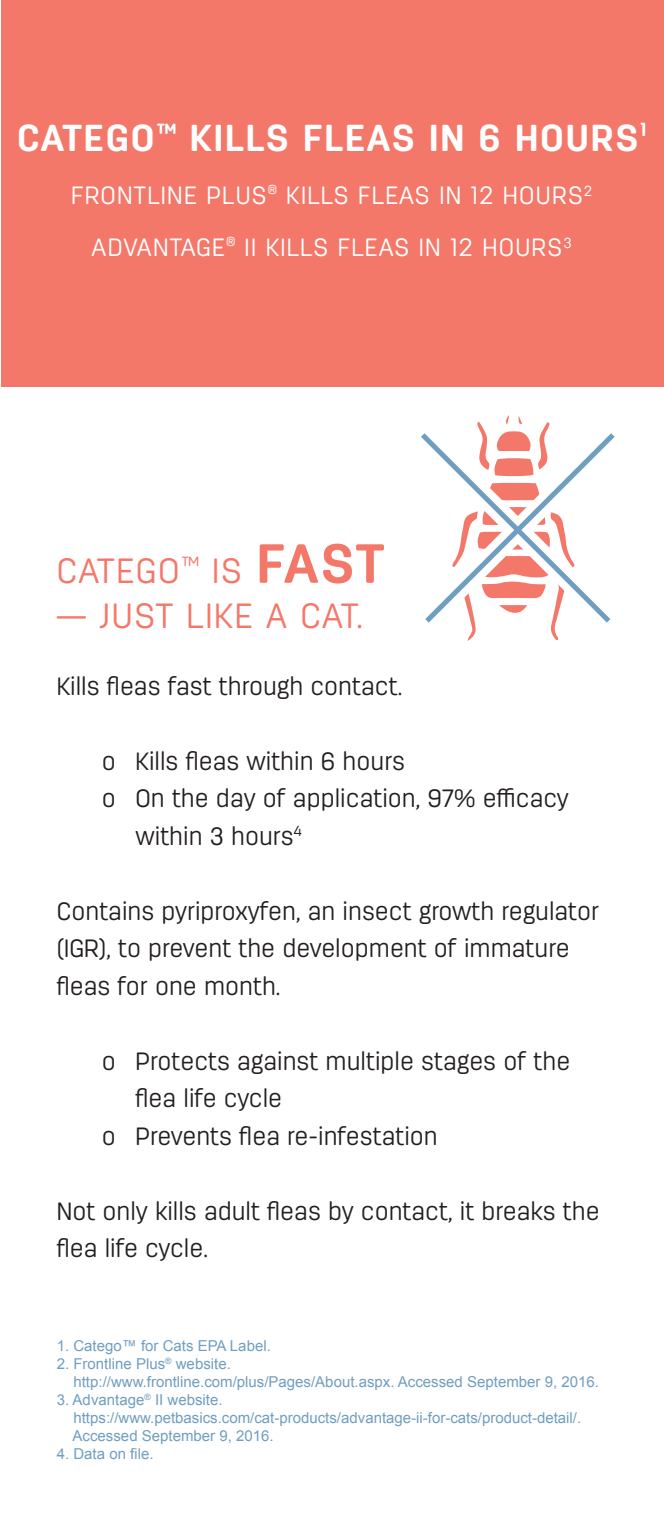
<style>
.page{position:relative;width:664px;height:1530px;background:#fff}
.page>*{position:absolute;margin:0;border:0;box-sizing:border-box;transform-origin:0 0}
.t1{font:700 37.5px "Antartida Rounded";letter-spacing:.05em;color:#fff}
.t2{font:300 35px "Antartida Rounded";letter-spacing:.05em;color:#f3786a}
.t3{font:300 25px/37.5px "Antartida Rounded";color:#231f20}
.t4{font:300 25px/52.5px "Antartida Rounded";letter-spacing:.05em;color:#fff;text-align:center}
.t5{font:15px/18px "Arial";color:#6f9ec0}
.s1{font-weight:700;font-size:55px}
</style>
<div class="page">
<div style="left:1px;top:0;width:663px;height:387px;background:#f3786a"></div>
<svg style="left:421px;top:415px;width:194px;height:226px"></svg>
<h1 class="t1" style="left:17px;top:117px;width:631px">CATEGO<sup>™</sup> KILLS FLEAS IN 6 HOURS<sup>1</sup></h1>
<p class="t4" style="left:71px;top:169px;width:523px">FRONTLINE PLUS<sup>®</sup> KILLS FLEAS IN 12 HOURS<sup>2<br></sup>ADVANTAGE<sup>®</sup> II KILLS FLEAS IN 12 HOURS<sup>3</sup></p>
<h2 class="t2" style="left:57px;top:551px;width:329px">CATEGO<sup>™</sup> IS <span class="s1">FAST</span></h2>
<h2 class="t2" style="left:57px;top:596px;width:307px">— JUST LIKE A CAT.</h2>
<p class="t3" style="left:57px;top:667px;width:347px">Kills fleas fast through contact.</p>
<p class="t3" style="left:102px;top:742px;width:305px">o Kills fleas within 6 hours</p>
<p class="t3" style="left:102px;top:780px;width:468px">o On the day of application, 97% efficacy</p>
<p class="t3" style="left:136px;top:817px;width:168px">within 3 hours<sup>4</sup></p>
<p class="t3" style="left:57px;top:892px;width:544px">Contains pyriproxyfen, an insect growth regulator (IGR), to prevent the development of immature fleas for one month.</p>
<p class="t3" style="left:102px;top:1042px;width:470px">o Protects against multiple stages of the</p>
<p class="t3" style="left:136px;top:1080px;width:148px">flea life cycle</p>
<p class="t3" style="left:102px;top:1117px;width:337px">o Prevents flea re-infestation</p>
<p class="t3" style="left:57px;top:1192px;width:544px">Not only kills adult fleas by contact, it breaks the flea life cycle.</p>
<p class="t5" style="left:57px;top:1337px;width:215px">1. Catego™ for Cats EPA Label.</p>
<p class="t5" style="left:73px;top:1355px;width:527px;text-indent:-17px">2. Frontline Plus<sup>®</sup> website.<br>http://www.frontline.com/plus/Pages/About.aspx. Accessed September 9, 2016.</p>
<p class="t5" style="left:73px;top:1391px;width:510px;text-indent:-16px">3. Advantage<sup>®</sup> II website. https://www.petbasics.com/cat-products/advantage-ii-for-cats/product-detail/.<br>Accessed September 9, 2016.</p>
<p class="t5" style="left:57px;top:1445px;width:98px">4. Data on file.</p>
</div>
